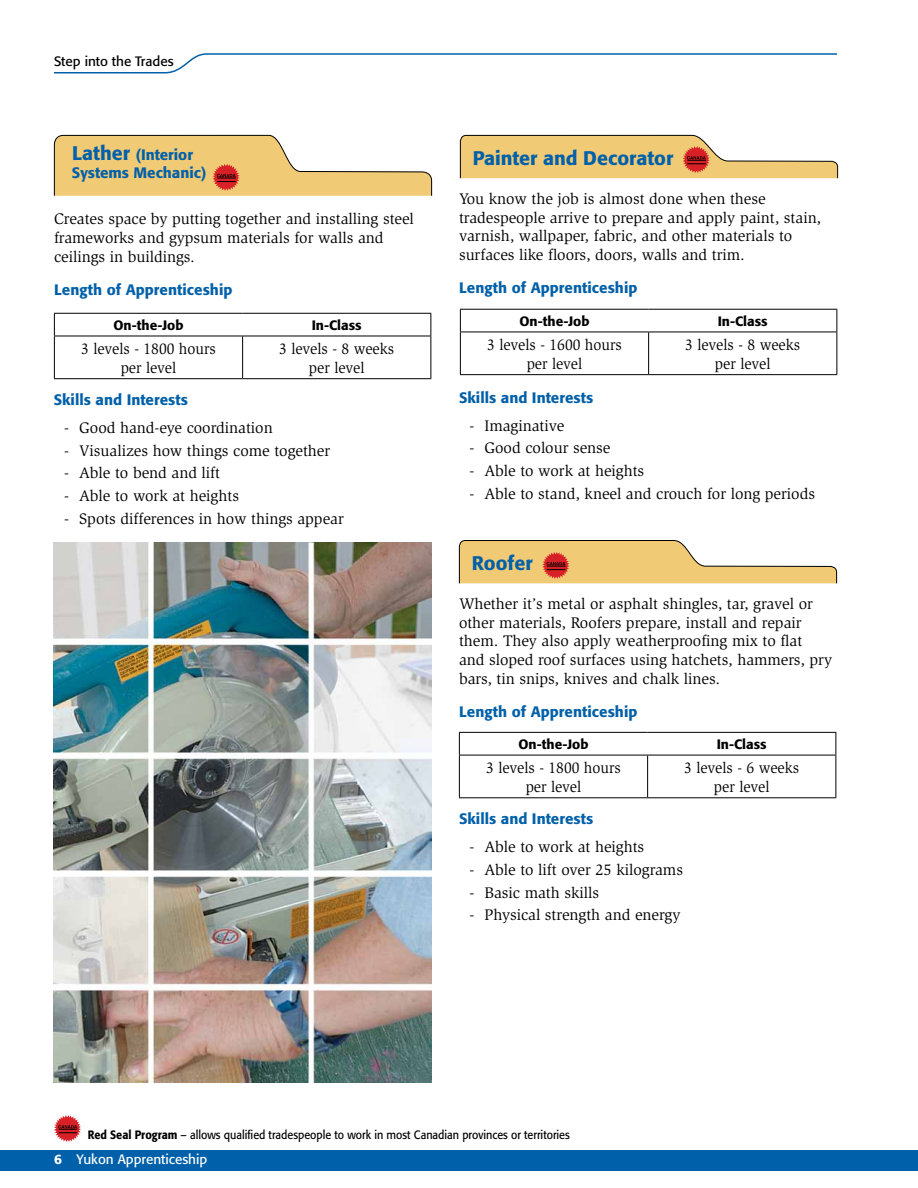
<style>
.page{position:relative;width:918px;height:1188px;background:#fff}
.page>*{position:absolute;margin:0;border:0;box-sizing:border-box;transform-origin:0 0}
.t1{font:500 19.5px "Formata";color:#0060a9}
.t2{font:15.75px/18.9px "Slimbach";letter-spacing:-.005em;color:#000}
.t3{font:15.75px/18.9px "Slimbach";letter-spacing:-.005em;color:#000;text-align:center;scale:.95 1}
.t4{font:500 15px/18px "Formata";letter-spacing:.005em;color:#0060a9}
.t5{font:500 13.5px "Formata";color:#000}
.t6{font:13.5px "Formata";color:#fff}
.t7{font:13.5px "Formata";color:#000}
.t8{font:12px "Formata";color:#000;scale:.9 1}
.s1{font-size:19.5px}
.s2{font-weight:500}
</style>
<div class="page">
<svg style="left:54px;top:1115px;width:27px;height:27px"></svg>
<svg style="left:54px;top:53px;width:783px;height:21px"></svg>
<div style="left:0;top:1151px;width:918px;height:20px;background:#0060a9"></div>
<img style="left:54px;top:543px;width:378px;height:540px">
<hr style="left:54px;top:313px;width:189px;height:1px;background:#000">
<svg style="left:54px;top:314px;width:1px;height:22px"></svg>
<hr style="left:243px;top:313px;width:188px;height:1px;background:#000">
<svg style="left:430px;top:314px;width:1px;height:22px"></svg>
<hr style="left:54px;top:336px;width:189px;height:1px;background:#000">
<hr style="left:54px;top:336px;width:1px;height:42px;background:#000">
<hr style="left:243px;top:336px;width:188px;height:1px;background:#000">
<hr style="left:430px;top:336px;width:1px;height:42px;background:#000">
<hr style="left:54px;top:378px;width:189px;height:1px;background:#000">
<hr style="left:243px;top:378px;width:188px;height:1px;background:#000">
<hr style="left:242px;top:336px;width:1px;height:42px;background:#000">
<hr style="left:460px;top:309px;width:189px;height:1px;background:#000">
<svg style="left:460px;top:310px;width:1px;height:22px"></svg>
<hr style="left:649px;top:309px;width:188px;height:1px;background:#000">
<svg style="left:836px;top:310px;width:1px;height:22px"></svg>
<hr style="left:460px;top:332px;width:189px;height:1px;background:#000">
<hr style="left:460px;top:332px;width:1px;height:42px;background:#000">
<hr style="left:649px;top:332px;width:188px;height:1px;background:#000">
<hr style="left:836px;top:332px;width:1px;height:42px;background:#000">
<hr style="left:460px;top:374px;width:189px;height:1px;background:#000">
<hr style="left:649px;top:374px;width:188px;height:1px;background:#000">
<hr style="left:648px;top:332px;width:1px;height:42px;background:#000">
<hr style="left:459px;top:732px;width:189px;height:1px;background:#000">
<svg style="left:459px;top:733px;width:1px;height:22px"></svg>
<hr style="left:648px;top:732px;width:188px;height:1px;background:#000">
<svg style="left:836px;top:733px;width:1px;height:22px"></svg>
<hr style="left:459px;top:755px;width:189px;height:1px;background:#000">
<hr style="left:459px;top:755px;width:1px;height:42px;background:#000">
<hr style="left:648px;top:755px;width:188px;height:1px;background:#000">
<hr style="left:836px;top:755px;width:1px;height:42px;background:#000">
<hr style="left:459px;top:797px;width:189px;height:1px;background:#000">
<hr style="left:648px;top:797px;width:188px;height:1px;background:#000">
<hr style="left:647px;top:755px;width:1px;height:42px;background:#000">
<svg style="left:54px;top:135px;width:378px;height:61px"></svg>
<svg style="left:460px;top:135px;width:378px;height:44px"></svg>
<svg style="left:459px;top:540px;width:378px;height:44px"></svg>
<p class="t7" style="left:54px;top:53px;width:121px">Step into the Trades</p>
<p class="t4" style="left:72px;top:146px;width:136px"><span class="s1">Lather</span> (Interior<br>Systems Mechanic)</p>
<p class="t2" style="left:54px;top:209px;width:361px">Creates space by putting together and installing steel frameworks and gypsum materials for walls and ceilings in buildings.</p>
<p class="t4" style="left:54px;top:280px;width:180px">Length of Apprenticeship</p>
<p class="t5" style="left:113px;top:317px;width:72px">On-the-Job</p>
<p class="t5" style="left:312px;top:317px;width:52px">In-Class</p>
<p class="t3" style="left:81px;top:339px;width:143px">3 levels - 1800 hours per level</p>
<p class="t3" style="left:279px;top:339px;width:122px">3 levels - 8 weeks per level</p>
<p class="t4" style="left:54px;top:390px;width:136px">Skills and Interests</p>
<p class="t2" style="left:64px;top:418px;width:210px">- Good hand-eye coordination</p>
<p class="t2" style="left:64px;top:441px;width:268px">- Visualizes how things come together</p>
<p class="t2" style="left:64px;top:464px;width:157px">- Able to bend and lift</p>
<p class="t2" style="left:64px;top:486px;width:176px">- Able to work at heights</p>
<p class="t2" style="left:64px;top:509px;width:281px">- Spots differences in how things appear</p>
<p class="t1" style="left:473px;top:146px;width:202px">Painter and Decorator</p>
<p class="t2" style="left:459px;top:189px;width:364px">You know the job is almost done when these tradespeople arrive to prepare and apply paint, stain, varnish, wallpaper, fabric, and other materials to surfaces like floors, doors, walls and trim.</p>
<p class="t4" style="left:459px;top:279px;width:180px">Length of Apprenticeship</p>
<p class="t5" style="left:519px;top:313px;width:72px">On-the-Job</p>
<p class="t5" style="left:718px;top:313px;width:52px">In-Class</p>
<p class="t3" style="left:487px;top:335px;width:143px">3 levels - 1600 hours per level</p>
<p class="t3" style="left:685px;top:335px;width:122px">3 levels - 8 weeks per level</p>
<p class="t4" style="left:459px;top:388px;width:136px">Skills and Interests</p>
<p class="t2" style="left:470px;top:416px;width:96px">- Imaginative</p>
<p class="t2" style="left:470px;top:439px;width:143px">- Good colour sense</p>
<p class="t2" style="left:470px;top:461px;width:176px">- Able to work at heights</p>
<p class="t2" style="left:470px;top:484px;width:347px">- Able to stand, kneel and crouch for long periods</p>
<p class="t1" style="left:472px;top:552px;width:62px">Roofer</p>
<p class="t2" style="left:459px;top:594px;width:375px">Whether it’s metal or asphalt shingles, tar, gravel or other materials, Roofers prepare, install and repair them. They also apply weatherproofing mix to flat<br>and sloped roof surfaces using hatchets, hammers, pry bars, tin snips, knives and chalk lines.</p>
<p class="t4" style="left:459px;top:703px;width:180px">Length of Apprenticeship</p>
<p class="t5" style="left:518px;top:736px;width:72px">On-the-Job</p>
<p class="t5" style="left:717px;top:736px;width:52px">In-Class</p>
<p class="t3" style="left:486px;top:758px;width:143px">3 levels - 1800 hours per level</p>
<p class="t3" style="left:684px;top:758px;width:122px">3 levels - 6 weeks per level</p>
<p class="t4" style="left:459px;top:810px;width:136px">Skills and Interests</p>
<p class="t2" style="left:470px;top:838px;width:176px">- Able to work at heights</p>
<p class="t2" style="left:470px;top:860px;width:215px">- Able to lift over 25 kilograms</p>
<p class="t2" style="left:470px;top:883px;width:131px">- Basic math skills</p>
<p class="t2" style="left:470px;top:906px;width:213px">- Physical strength and energy</p>
<p class="t8" style="left:88px;top:1127px;width:537px"><span class="s2">Red Seal Program</span> – allows qualified tradespeople to work in most Canadian provinces or territories</p>
<p class="t6" style="left:54px;top:1151px;width:155px"><span class="s2">6</span> Yukon Apprenticeship</p>
</div>
